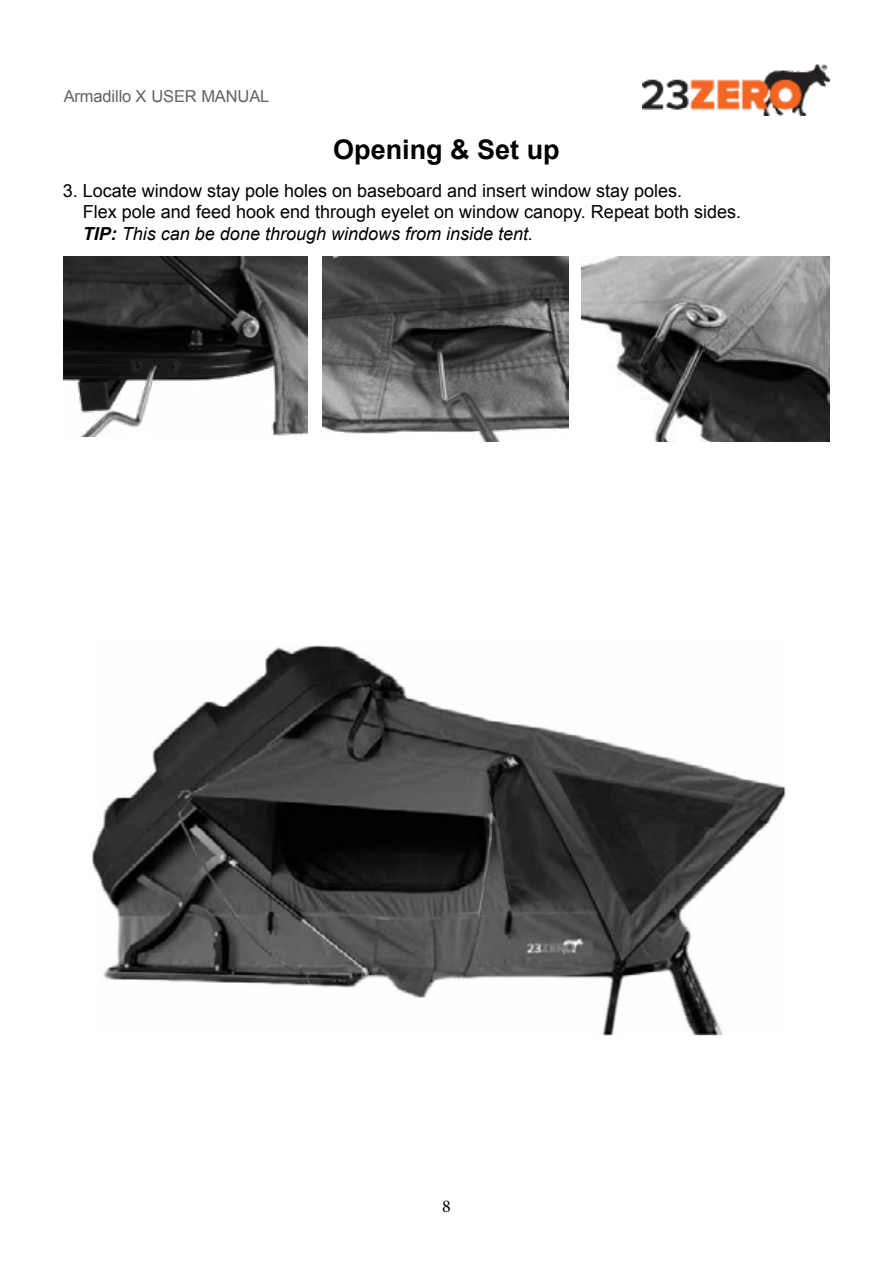
<style>
.page{position:relative;width:893px;height:1263px;background:#fff}
.page>*{position:absolute;margin:0;border:0;box-sizing:border-box;transform-origin:0 0}
.t1{font:700 27px "Arial";color:#000}
.t2{font:18px/21.6px "Arial";color:#000}
.t3{font:18px "Minion Pro";color:#000}
.t4{font:16.5px "Arial";letter-spacing:-.01em;color:#616264}
.s1{font-weight:700;font-style:italic}
.s2{font-style:italic}
</style>
<div class="page">
<img style="left:642px;top:64px;width:187px;height:52px">
<img style="left:64px;top:257px;width:244px;height:179px">
<img style="left:322px;top:257px;width:247px;height:185px">
<img style="left:582px;top:257px;width:247px;height:185px">
<img style="left:91px;top:645px;width:695px;height:391px">
<p class="t4" style="left:64px;top:85px;width:207px">Armadillo X USER MANUAL</p>
<h1 class="t1" style="left:333px;top:131px;width:228px">Opening &amp; Set up</h1>
<p class="t2" style="left:83px;top:180px;width:660px;text-indent:-20px">3. Locate window stay pole holes on baseboard and insert window stay poles.<br>Flex pole and feed hook end through eyelet on window canopy. Repeat both sides.<br><span class="s1">TIP:</span> <span class="s2">This can be done through windows from inside tent.</span></p>
<p class="t3" style="left:442px;top:1194px;width:10px">8</p>
</div>
